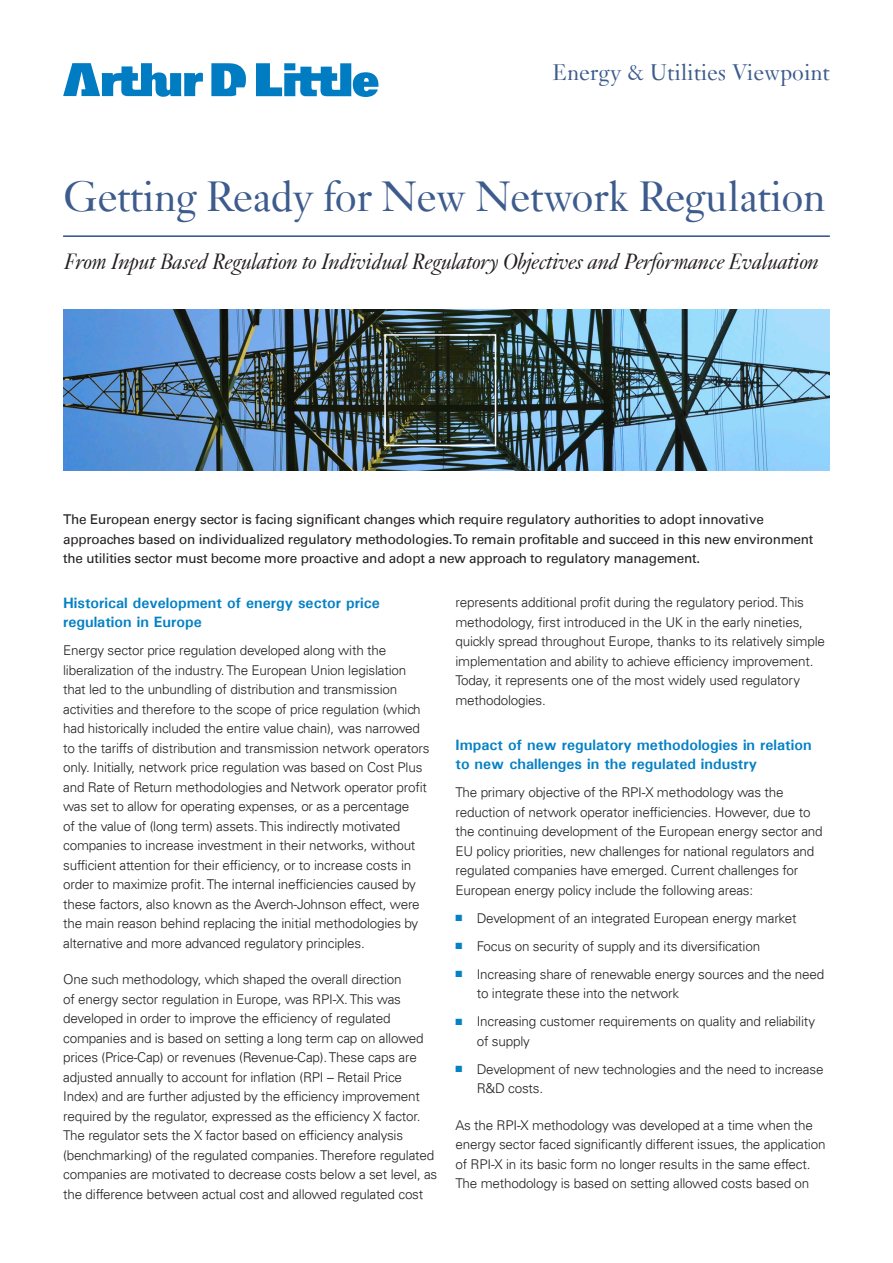
<style>
.page{position:relative;width:893px;height:1263px;background:#fff}
.page>*{position:absolute;margin:0;border:0;box-sizing:border-box;transform-origin:0 0}
.t1{font:45px "Janson";letter-spacing:-.02em;color:#3d5c8d}
.t2{font:italic 24px "Janson";letter-spacing:-.015em;color:#231f20}
.t3{font:24px "Janson";letter-spacing:-.005em;color:#3d5c8d}
.ADL_Bhead{font:700 15px/19.5px "Univers";color:#0581c5}
.ADL_Para_After_BHead{font:300 13.5px/19.5px "Univers LT";letter-spacing:-.015em;color:#231f20}
.ADL_Body_Copy{font:300 13.5px/19.5px "Univers LT";letter-spacing:-.015em;color:#231f20}
.ADL_Introduction{font:13.5px/19.5px "Univers LT";letter-spacing:-.015em;color:#231f20}
.s1{color:#0581c5}
</style>
<div class="page">
<hr style="left:63px;top:236px;width:767px;height:1px;background:#3d5c8d">
<img style="left:63px;top:309px;width:767px;height:162px">
<svg style="left:63px;top:63px;width:140px;height:34px"></svg>
<svg style="left:211px;top:63px;width:35px;height:33px"></svg>
<svg style="left:256px;top:63px;width:122px;height:34px"></svg>
<div style="left:384px;top:334px;width:112px;height:112px;border:2px solid #fff"></div>
<h2 class="t3" style="left:553px;top:58px;width:279px">Energy &amp; Utilities Viewpoint</h2>
<h1 class="t1" style="left:63px;top:170px;width:764px">Getting Ready for New Network Regulation</h1>
<h2 class="t2" style="left:63px;top:248px;width:756px">From Input Based Regulation to Individual Regulatory Objectives and Performance Evaluation</h2>
<p class="ADL_Introduction" style="left:63px;top:510px;width:752px">The European energy sector is facing significant changes which require regulatory authorities to adopt innovative approaches based on individualized regulatory methodologies. To remain profitable and succeed in this new environment the utilities sector must become more proactive and adopt a new approach to regulatory management.</p>
<p class="ADL_Bhead" style="left:63px;top:593px;width:318px">Historical development of energy sector price regulation in Europe</p>
<p class="ADL_Para_After_BHead" style="left:63px;top:641px;width:368px">Energy sector price regulation developed along with the liberalization of the industry. The European Union legislation that led to the unbundling of distribution and transmission activities and therefore to the scope of price regulation (which had historically included the entire value chain), was narrowed to the tariffs of distribution and transmission network operators only. Initially, network price regulation was based on Cost Plus and Rate of Return methodologies and Network operator profit was set to allow for operating expenses, or as a percentage<br>of the value of (long term) assets. This indirectly motivated companies to increase investment in their networks, without sufficient attention for their efficiency, or to increase costs in order to maximize profit. The internal inefficiencies caused by these factors, also known as the Averch-Johnson effect, were the main reason behind replacing the initial methodologies by alternative and more advanced regulatory principles.</p>
<p class="ADL_Body_Copy" style="left:63px;top:970px;width:376px">One such methodology, which shaped the overall direction<br>of energy sector regulation in Europe, was RPI-X. This was developed in order to improve the efficiency of regulated companies and is based on setting a long term cap on allowed prices (Price-Cap) or revenues (Revenue-Cap). These caps are adjusted annually to account for inflation (RPI – Retail Price Index) and are further adjusted by the efficiency improvement required by the regulator, expressed as the efficiency X factor.<br>The regulator sets the X factor based on efficiency analysis (benchmarking) of the regulated companies. Therefore regulated companies are motivated to decrease costs below a set level, as the difference between actual cost and allowed regulated cost</p>
<p class="ADL_Body_Copy" style="left:455px;top:593px;width:371px">represents additional profit during the regulatory period. This methodology, first introduced in the UK in the early nineties, quickly spread throughout Europe, thanks to its relatively simple implementation and ability to achieve efficiency improvement.<br>Today, it represents one of the most widely used regulatory methodologies.</p>
<p class="ADL_Bhead" style="left:455px;top:735px;width:358px">Impact of new regulatory methodologies in relation to new challenges in the regulated industry</p>
<p class="ADL_Para_After_BHead" style="left:455px;top:783px;width:369px">The primary objective of the RPI-X methodology was the reduction of network operator inefficiencies. However, due to the continuing development of the European energy sector and EU policy priorities, new challenges for national regulators and regulated companies have emerged. Current challenges for European energy policy include the following areas:</p>
<p class="ADL_Para_After_BHead" style="left:455px;top:908px;width:343px"><span class="s1">■</span> Development of an integrated European energy market</p>
<p class="ADL_Para_After_BHead" style="left:455px;top:936px;width:306px"><span class="s1">■</span> Focus on security of supply and its diversification</p>
<p class="ADL_Para_After_BHead" style="left:477px;top:964px;width:349px;text-indent:-21px"><span class="s1">■</span> Increasing share of renewable energy sources and the need to integrate these into the network</p>
<p class="ADL_Para_After_BHead" style="left:477px;top:1012px;width:340px;text-indent:-21px"><span class="s1">■</span> Increasing customer requirements on quality and reliability of supply</p>
<p class="ADL_Para_After_BHead" style="left:477px;top:1059px;width:348px;text-indent:-21px"><span class="s1">■</span> Development of new technologies and the need to increase<br>R&amp;D costs.</p>
<p class="ADL_Body_Copy" style="left:455px;top:1115px;width:372px">As the RPI-X methodology was developed at a time when the energy sector faced significantly different issues, the application of RPI-X in its basic form no longer results in the same effect.<br>The methodology is based on setting allowed costs based on</p>
</div>
